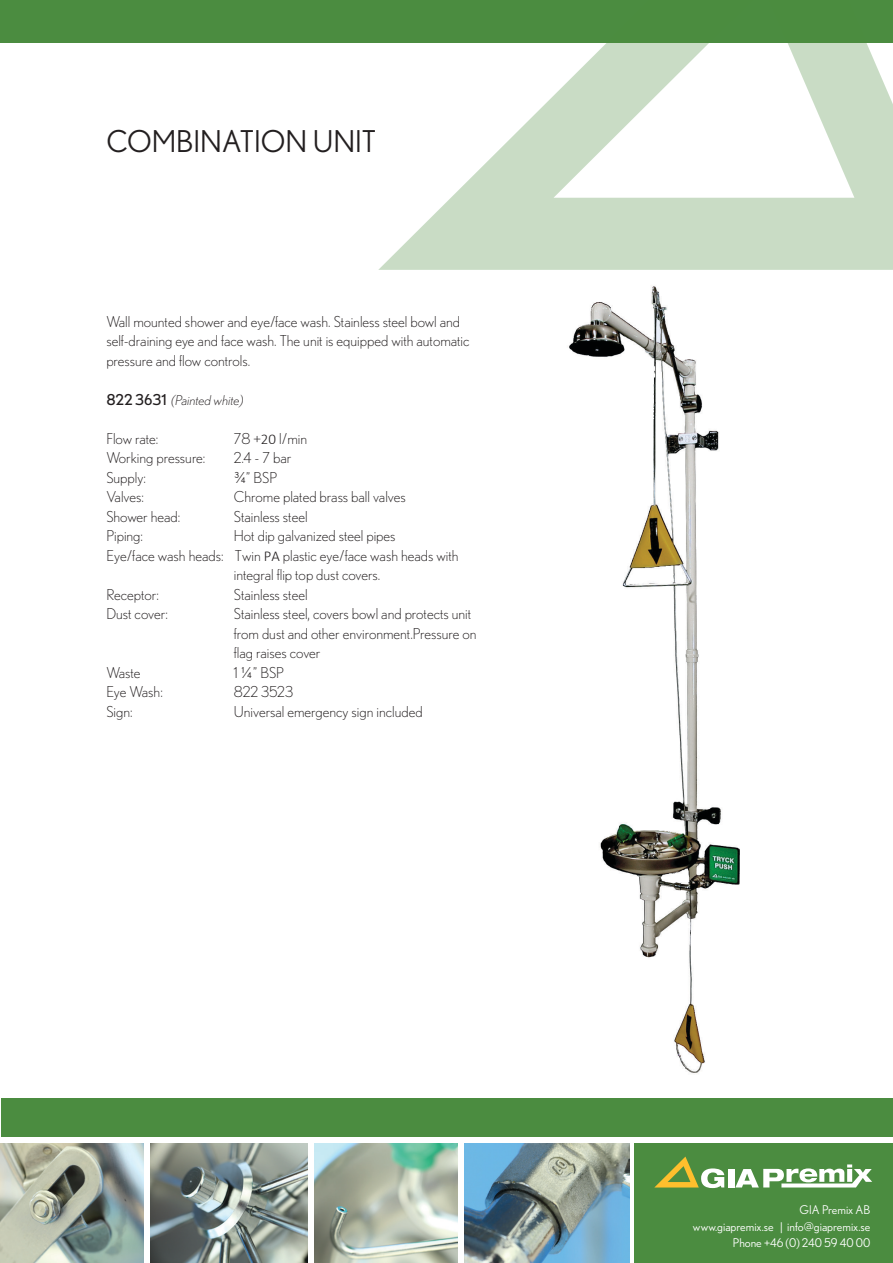
<style>
.page{position:relative;width:893px;height:1263px;background:#fff}
.page>*{position:absolute;margin:0;border:0;box-sizing:border-box;transform-origin:0 0}
.Rubrik_01{font:30px "Nobel";color:#231f20}
.Brödtext{font:300 15px/19.5px "Nobel";color:#231f20}
.Brödtext-2{font:italic 300 13.5px "Nobel";color:#231f20}
.t1{font:12px/16.5px "Nobel";color:#fff;text-align:right}
.s1{font-weight:400;font-style:normal;font-size:15px}
.s2{font-family:"Calibri"}
</style>
<div class="page">
<div style="left:0;top:0;width:893px;height:43px;background:#4b8c40"></div>
<div style="left:1px;top:1099px;width:892px;height:38px;background:#4b8c40"></div>
<img style="left:315px;top:1143px;width:142px;height:120px">
<img style="left:1px;top:1143px;width:142px;height:120px">
<img style="left:464px;top:1143px;width:165px;height:120px">
<img style="left:150px;top:1143px;width:157px;height:120px">
<div style="left:634px;top:1143px;width:259px;height:120px;background:#4b8c40"></div>
<svg style="left:654px;top:1156px;width:70px;height:32px"></svg>
<div style="left:728px;top:1169px;width:6px;height:18px;background:#fff"></div>
<svg style="left:735px;top:1164px;width:137px;height:23px"></svg>
<svg style="left:378px;top:43px;width:515px;height:227px;fill:#c9dcc5"></svg>
<img style="left:569px;top:286px;width:171px;height:787px">
<p class="Rubrik_01" style="left:106px;top:124px;width:271px">COMBINATION UNIT</p>
<p class="Brödtext" style="left:106px;top:311px;width:365px">Wall mounted shower and eye/face wash. Stainless steel bowl and self-draining eye and face wash. The unit is equipped with automatic pressure and flow controls.</p>
<p class="Brödtext-2" style="left:106px;top:392px;width:139px"><span class="s1">822 3631</span> (Painted white)</p>
<p class="Brödtext" style="left:106px;top:428px;width:54px">Flow rate:</p>
<p class="Brödtext" style="left:234px;top:428px;width:75px">78 +<span class="s2">20</span> l/min</p>
<p class="Brödtext" style="left:106px;top:448px;width:101px">Working pressure:</p>
<p class="Brödtext" style="left:234px;top:448px;width:59px">2.4 - 7 bar</p>
<p class="Brödtext" style="left:106px;top:467px;width:41px">Supply:</p>
<p class="Brödtext" style="left:234px;top:467px;width:45px">¾” BSP</p>
<p class="Brödtext" style="left:106px;top:487px;width:39px">Valves:</p>
<p class="Brödtext" style="left:234px;top:487px;width:173px">Chrome plated brass ball valves</p>
<p class="Brödtext" style="left:106px;top:506px;width:75px">Shower head:</p>
<p class="Brödtext" style="left:234px;top:506px;width:75px">Stainless steel</p>
<p class="Brödtext" style="left:106px;top:526px;width:38px">Piping:</p>
<p class="Brödtext" style="left:234px;top:526px;width:163px">Hot dip galvanized steel pipes</p>
<p class="Brödtext" style="left:234px;top:545px;width:226px;text-indent:-128px">Eye/face wash heads: Twin <span class="s2">PA</span> plastic eye/face wash heads with integral flip top dust covers.</p>
<p class="Brödtext" style="left:106px;top:584px;width:54px">Receptor:</p>
<p class="Brödtext" style="left:234px;top:584px;width:75px">Stainless steel</p>
<p class="Brödtext" style="left:106px;top:604px;width:63px">Dust cover:</p>
<p class="Brödtext" style="left:234px;top:604px;width:244px">Stainless steel, covers bowl and protects unit from dust and other environment.Pressure on flag raises cover</p>
<p class="Brödtext" style="left:106px;top:662px;width:36px">Waste</p>
<p class="Brödtext" style="left:234px;top:662px;width:52px">1 ¼” BSP</p>
<p class="Brödtext" style="left:106px;top:682px;width:58px">Eye Wash:</p>
<p class="Brödtext" style="left:234px;top:682px;width:61px">822 3523</p>
<p class="Brödtext" style="left:106px;top:701px;width:28px">Sign:</p>
<p class="Brödtext" style="left:234px;top:701px;width:190px">Universal emergency sign included</p>
<p class="t1" style="left:693px;top:1202px;width:179px">GIA Premix AB<br>www.giapremix.se | info@giapremix.se<br>Phone +46 (0) 240 59 40 00</p>
</div>
